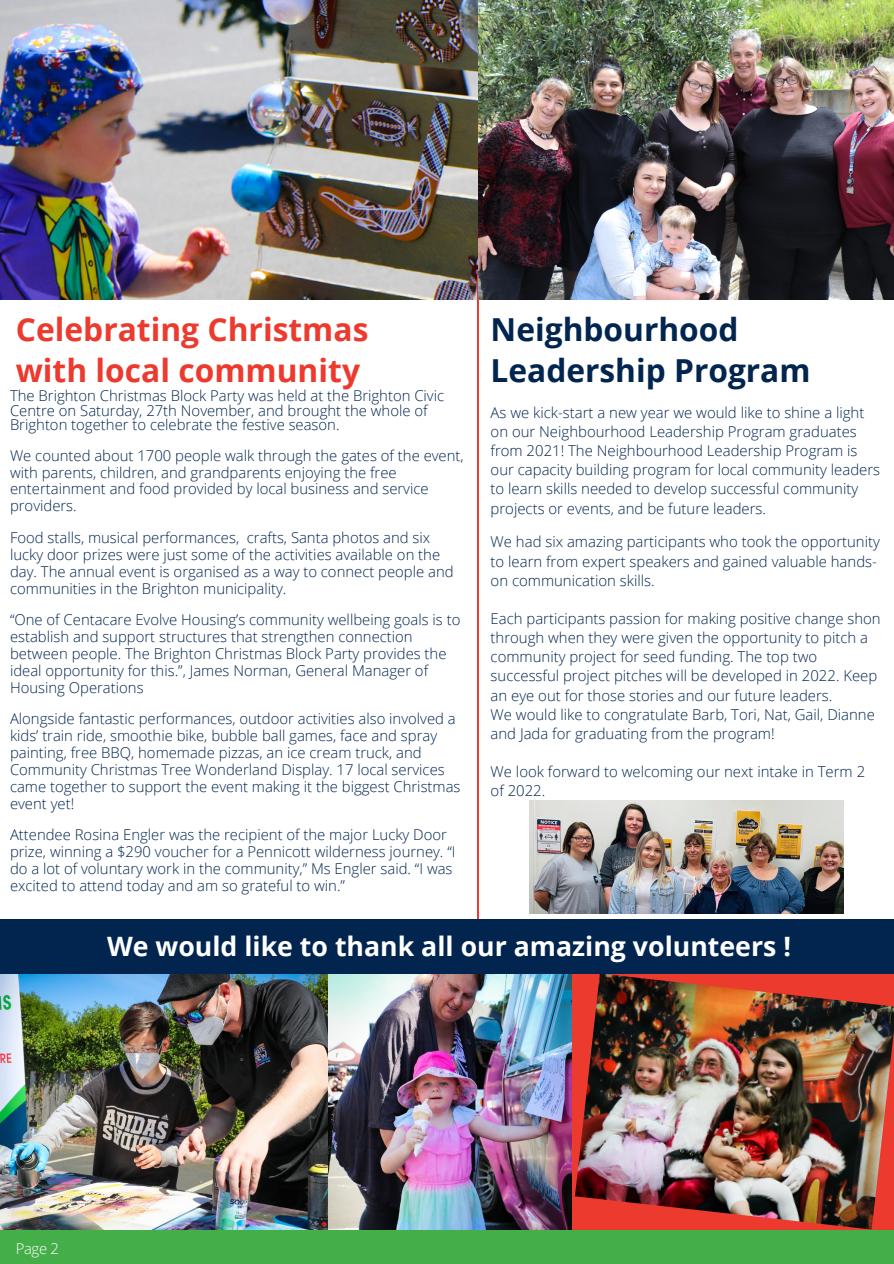
<style>
.page{position:relative;width:894px;height:1264px;background:#fff}
.page>*{position:absolute;margin:0;border:0;box-sizing:border-box;transform-origin:0 0}
.t1{font:700 31.8px/40.5px "Open Sans";color:#ec3a2e}
.t2{font:700 31.65px/40.5px "Open Sans";color:#02254f}
.t3{font:700 26.7px "Open Sans";color:#fff}
.t4{font:300 14.85px/17px "Open Sans";color:#02254f}
.t5{font:300 14.85px "Open Sans";color:#fff}
</style>
<div class="page">
<img style="left:0;top:973px;width:328px;height:256px">
<img style="left:574px;top:973px;width:319px;height:256px">
<img style="left:0;top:0;width:478px;height:300px">
<hr style="left:477px;top:275px;width:1px;height:713px;background:#ec3a2e">
<img style="left:328px;top:973px;width:244px;height:256px">
<div style="left:0;top:1229px;width:893px;height:34px;background:#44ae49"></div>
<img style="left:478px;top:0;width:415px;height:300px">
<img style="left:529px;top:800px;width:313px;height:113px">
<div style="left:0;top:919px;width:893px;height:54px;background:#02254f"></div>
<p class="t1" style="left:16px;top:309px;width:354px">Celebrating Christmas with local community</p>
<p class="t4" style="left:10px;top:388px;width:435px;line-height:14.7px">The Brighton Christmas Block Party was held at the Brighton Civic<br>Centre on Saturday, 27th November, and brought the whole of<br>Brighton together to celebrate the festive season.</p>
<p class="t4" style="left:10px;top:446px;width:455px">We counted about 1700 people walk through the gates of the event, with parents, children, and grandparents enjoying the free entertainment and food provided by local business and service providers.</p>
<p class="t4" style="left:10px;top:528px;width:445px">Food stalls, musical performances, crafts, Santa photos and six lucky door prizes were just some of the activities available on the day. The annual event is organised as a way to connect people and communities in the Brighton municipality.</p>
<p class="t4" style="left:10px;top:611px;width:452px">“One of Centacare Evolve Housing’s community wellbeing goals is to establish and support structures that strengthen connection between people. The Brighton Christmas Block Party provides the ideal opportunity for this.”, James Norman, General Manager of Housing Operations</p>
<p class="t4" style="left:10px;top:710px;width:452px">Alongside fantastic performances, outdoor activities also involved a kids’ train ride, smoothie bike, bubble ball games, face and spray painting, free BBQ, homemade pizzas, an ice cream truck, and Community Christmas Tree Wonderland Display. 17 local services came together to support the event making it the biggest Christmas event yet!</p>
<p class="t4" style="left:10px;top:826px;width:447px">Attendee Rosina Engler was the recipient of the major Lucky Door prize, winning a $290 voucher for a Pennicott wilderness journey. “I do a lot of voluntary work in the community,” Ms Engler said. “I was excited to attend today and am so grateful to win.”</p>
<p class="t2" style="left:490px;top:309px;width:321px">Neighbourhood<br>Leadership Program</p>
<p class="t4" style="left:490px;top:402px;width:391px;line-height:19.2px">As we kick-start a new year we would like to shine a light on our Neighbourhood Leadership Program graduates from 2021! The Neighbourhood Leadership Program is our capacity building program for local community leaders to learn skills needed to develop successful community projects or events, and be future leaders.</p>
<p class="t4" style="left:490px;top:532px;width:391px;line-height:19.2px">We had six amazing participants who took the opportunity to learn from expert speakers and gained valuable hands&shy;on communication skills.</p>
<p class="t4" style="left:490px;top:608px;width:391px;line-height:19.2px">Each participants passion for making positive change shon through when they were given the opportunity to pitch a community project for seed funding. The top two successful project pitches will be developed in 2022. Keep an eye out for those stories and our future leaders.</p>
<p class="t4" style="left:490px;top:704px;width:385px;line-height:19.2px">We would like to congratulate Barb, Tori, Nat, Gail, Dianne and Jada for graduating from the program!</p>
<p class="t4" style="left:490px;top:761px;width:376px;line-height:19.2px">We look forward to welcoming our next intake in Term 2 of 2022.</p>
<p class="t3" style="left:107px;top:927px;width:685px">We would like to thank all our amazing volunteers !</p>
<p class="t5" style="left:16px;top:1237px;width:45px">Page 2</p>
</div>
